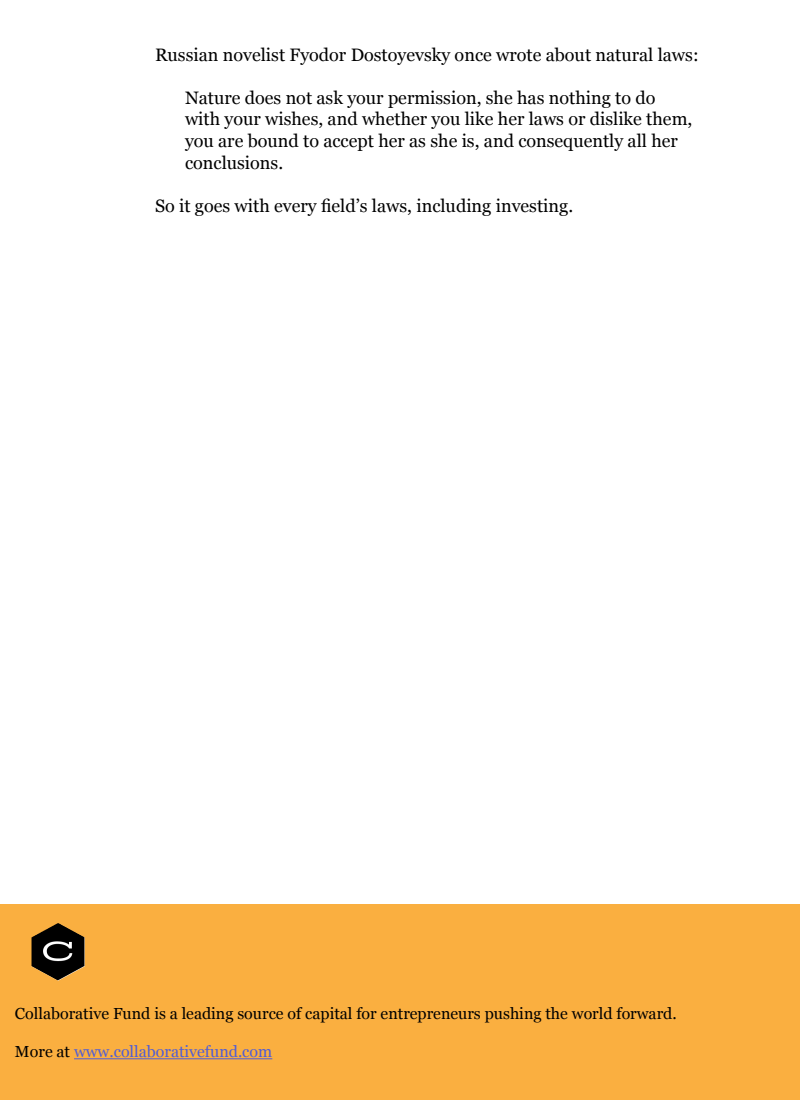
<style>
.page{position:relative;width:800px;height:1100px;background:#fff}
.page>*{position:absolute;margin:0;border:0;box-sizing:border-box;transform-origin:0 0}
.t1{font:18px/21.6px "Georgia";color:#000}
.t2{font:16px "Georgia";color:#000}
.t3{font:16px "Georgia";color:#4f5cd6}
.s1{color:#000}
</style>
<div class="page">
<div style="left:0;top:905px;width:800px;height:195px;background:#faaf40"></div>
<hr style="left:74px;top:1058px;width:198px;height:1px;background:#4f5cd6">
<img style="left:32px;top:923px;width:53px;height:58px">
<p class="t1" style="left:155px;top:43px;width:545px">Russian novelist Fyodor Dostoyevsky once wrote about natural laws:</p>
<p class="t1" style="left:185px;top:86px;width:509px">Nature does not ask your permission, she has nothing to do with your wishes, and whether you like her laws or dislike them, you are bound to accept her as she is, and consequently all her conclusions.</p>
<p class="t1" style="left:155px;top:194px;width:420px">So it goes with every field’s laws, including investing.</p>
<p class="t2" style="left:15px;top:1002px;width:663px">Collaborative Fund is a leading source of capital for entrepreneurs pushing the world forward.</p>
<p class="t3" style="left:15px;top:1040px;width:259px"><span class="s1">More at</span> www.collaborativefund.com</p>
</div>
